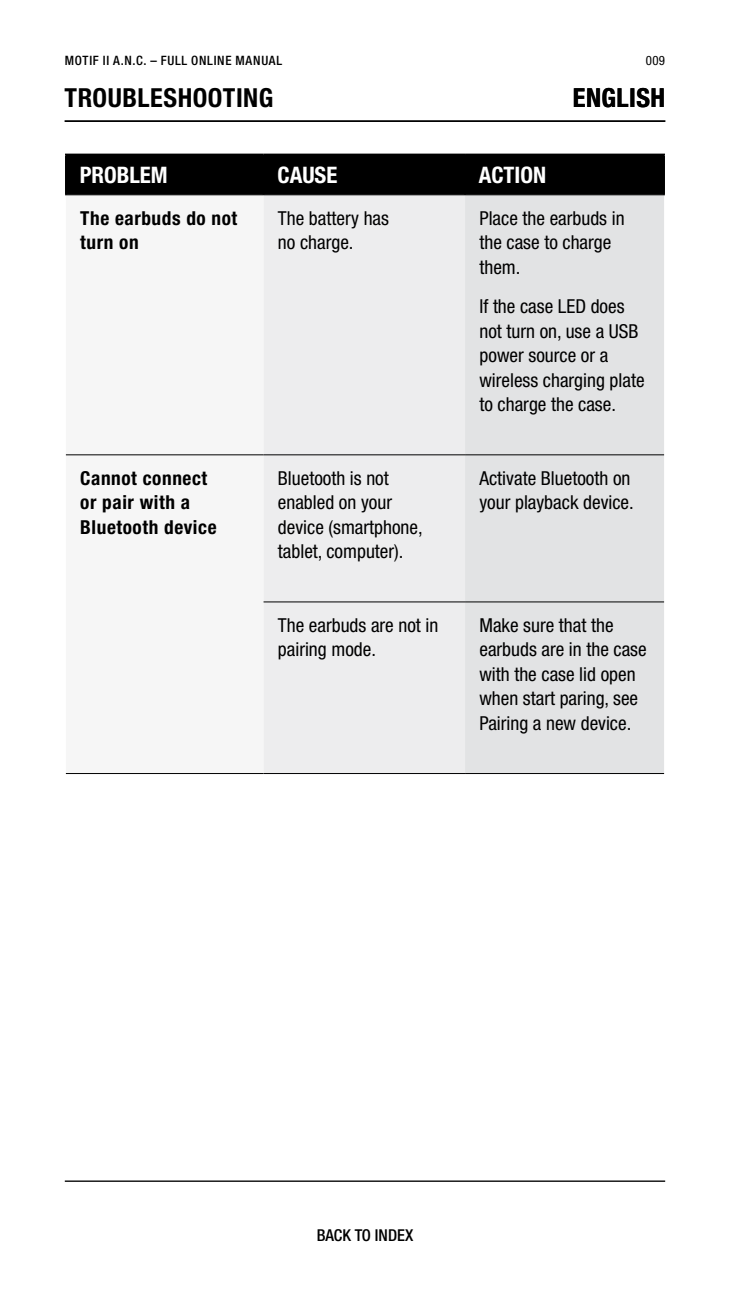
<style>
.page{position:relative;width:730px;height:1297px;background:#fff}
.page>*{position:absolute;margin:0;border:0;box-sizing:border-box;transform-origin:0 0}
.t1{font:700 condensed 26.25px "Helvetica Neue LTW1 G";letter-spacing:.02em;color:#000}
.t2{font:700 condensed 22.75px "Helvetica Neue LTW1 G";color:#fff}
.t3{font:condensed 19.25px/24.5px "Helvetica Neue LTW1 G";color:#000}
.t4{font:700 condensed 19.25px/24.5px "Helvetica Neue LTW1 G";letter-spacing:.03em;color:#000}
.t5{font:500 condensed 16.45px "Helvetica Neue LTW1 G";color:#000}
.t6{font:500 condensed 12.95px "Helvetica Neue LTW1 G";letter-spacing:.055em;color:#000}
.t7{font:condensed 12.95px "Helvetica Neue LTW1 G";color:#000}
</style>
<div class="page">
<hr style="left:65px;top:1180px;width:599px;height:1px;background:#000">
<div style="left:67px;top:155px;width:596px;height:39px;background:#000"></div>
<div style="left:263px;top:195px;width:202px;height:578px;background:#ededee"></div>
<div style="left:465px;top:195px;width:198px;height:578px;background:#e2e3e4"></div>
<hr style="left:65px;top:155px;width:2px;height:39px;background:#000">
<hr style="left:262px;top:155px;width:2px;height:39px;background:#000">
<hr style="left:65px;top:154px;width:198px;height:1px;background:#000">
<hr style="left:464px;top:155px;width:1px;height:39px;background:#000">
<hr style="left:263px;top:154px;width:202px;height:1px;background:#000">
<hr style="left:663px;top:155px;width:1px;height:39px;background:#000">
<hr style="left:465px;top:154px;width:199px;height:1px;background:#000">
<hr style="left:66px;top:454px;width:197px;height:1px;background:#000">
<hr style="left:263px;top:454px;width:202px;height:1px;background:#000">
<hr style="left:465px;top:454px;width:198px;height:1px;background:#000">
<hr style="left:263px;top:601px;width:202px;height:1px;background:#000">
<hr style="left:465px;top:601px;width:198px;height:1px;background:#000">
<hr style="left:65px;top:194px;width:198px;height:1px;background:#000">
<hr style="left:263px;top:194px;width:202px;height:1px;background:#000">
<hr style="left:465px;top:194px;width:199px;height:1px;background:#000">
<hr style="left:66px;top:773px;width:197px;height:1px;background:#000">
<hr style="left:263px;top:773px;width:202px;height:1px;background:#000">
<hr style="left:465px;top:773px;width:198px;height:1px;background:#000">
<hr style="left:65px;top:120px;width:600px;height:2px;background:#000">
<p class="t6" style="left:65px;top:52px;width:219px">MOTIF II A.N.C. – FULL ONLINE MANUAL</p>
<p class="t7" style="left:645px;top:53px;width:21px">009</p>
<h1 class="t1" style="left:65px;top:82px;width:210px">TROUBLESHOOTING</h1>
<h1 class="t1" style="left:572px;top:82px;width:94px">ENGLISH</h1>
<p class="t2" style="left:80px;top:162px;width:89px">PROBLEM</p>
<p class="t2" style="left:277px;top:162px;width:61px">CAUSE</p>
<p class="t2" style="left:478px;top:162px;width:69px">ACTION</p>
<p class="t4" style="left:80px;top:206px;width:158px">The earbuds do not turn on</p>
<p class="t3" style="left:278px;top:206px;width:112px">The battery has no charge.</p>
<p class="t3" style="left:479px;top:206px;width:146px">Place the earbuds in the case to charge them.</p>
<p class="t3" style="left:479px;top:294px;width:167px">If the case LED does not turn on, use a USB power source or a wireless charging plate to charge the case.</p>
<p class="t4" style="left:80px;top:466px;width:138px">Cannot connect or pair with a<br>Bluetooth device</p>
<p class="t3" style="left:278px;top:466px;width:146px">Bluetooth is not enabled on your device (smartphone, tablet, computer).</p>
<p class="t3" style="left:479px;top:466px;width:156px">Activate Bluetooth on your playback device.</p>
<p class="t3" style="left:278px;top:613px;width:162px">The earbuds are not in pairing mode.</p>
<p class="t3" style="left:479px;top:613px;width:169px">Make sure that the earbuds are in the case with the case lid open when start paring, see<br>Pairing a new device.</p>
<p class="t5" style="left:316px;top:1225px;width:98px">BACK TO INDEX</p>
</div>
